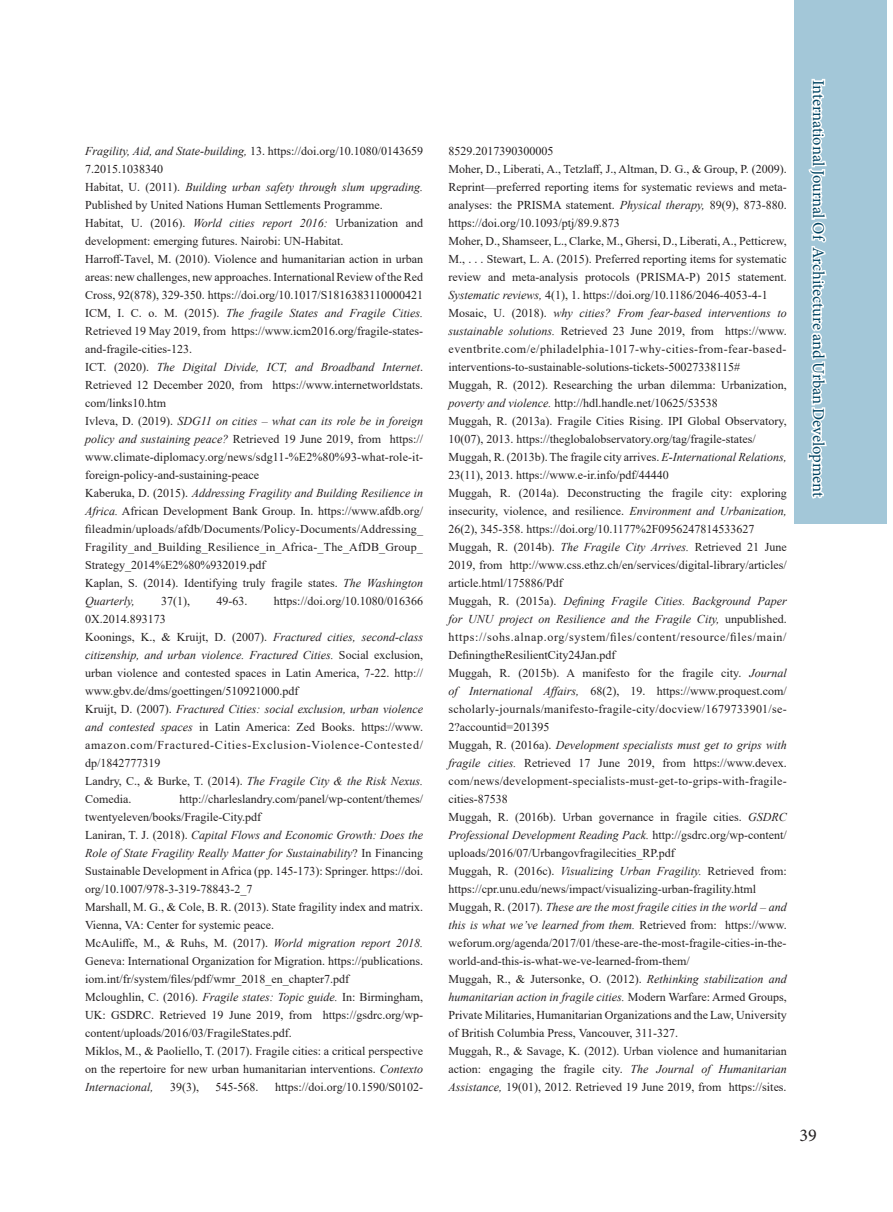
<style>
.page{position:relative;width:893px;height:1212px;background:#fff}
.page>*{position:absolute;margin:0;border:0;box-sizing:border-box;transform-origin:0 0}
.t1{font:18px "Minion Pro";color:#231f20}
.t2{font:16.5px "Minion Pro";letter-spacing:-.005em;color:#004462}
.متن_لاتین_اصلی{font:12px/18px "Times New Roman";color:#231f20;text-align:justify}
.s1{font-style:italic}
</style>
<div class="page">
<div style="left:794px;top:0;width:92px;height:524px;background:#a3c7d8"></div>
<svg style="left:807px;top:78px;width:20px;height:421px"></svg>
<p class="متن_لاتین_اصلی" style="left:85px;top:142px;width:340px"><span class="s1">Fragility, Aid, and State-building,</span> 13. https://doi.org/10.1080/0143659<br>7.2015.1038340</p>
<p class="متن_لاتین_اصلی" style="left:85px;top:178px;width:340px">Habitat, U. (2011). <span class="s1">Building urban safety through slum upgrading.<br></span>Published by United Nations Human Settlements Programme.</p>
<p class="متن_لاتین_اصلی" style="left:85px;top:214px;width:340px">Habitat, U. (2016). <span class="s1">World cities report 2016:</span> Urbanization and development: emerging futures. Nairobi: UN-Habitat.</p>
<p class="متن_لاتین_اصلی" style="left:85px;top:250px;width:340px">Harroff-Tavel, M. (2010). Violence and humanitarian action in urban areas: new challenges, new approaches. International Review of the Red Cross, 92(878), 329-350. https://doi.org/10.1017/S1816383110000421</p>
<p class="متن_لاتین_اصلی" style="left:85px;top:304px;width:340px">ICM, I. C. o. M. (2015). <span class="s1">The fragile States and Fragile Cities.<br></span>Retrieved 19 May 2019, from https://www.icm2016.org/fragile-states&shy;and-fragile-cities-123.</p>
<p class="متن_لاتین_اصلی" style="left:85px;top:358px;width:340px">ICT. (2020). <span class="s1">The Digital Divide, ICT, and Broadband Internet</span>.<br>Retrieved 12 December 2020, from https://www.internetworldstats. com/links10.htm</p>
<p class="متن_لاتین_اصلی" style="left:85px;top:412px;width:340px">Ivleva, D. (2019). <span class="s1">SDG11 on cities – what can its role be in foreign policy and sustaining peace?</span> Retrieved 19 June 2019, from https:// www.climate-diplomacy.org/news/sdg11-%E2%80%93-what-role-it&shy;foreign-policy-and-sustaining-peace</p>
<p class="متن_لاتین_اصلی" style="left:85px;top:484px;width:340px">Kaberuka, D. (2015). <span class="s1">Addressing Fragility and Building Resilience in Africa.</span> African Development Bank Group. In. https://www.afdb.org/ fileadmin/uploads/afdb/Documents/Policy-Documents/Addressing_ Fragility_and_Building_Resilience_in_Africa-_The_AfDB_Group_ Strategy_2014%E2%80%932019.pdf</p>
<p class="متن_لاتین_اصلی" style="left:85px;top:574px;width:340px">Kaplan, S. (2014). Identifying truly fragile states. <span class="s1">The Washington<br>Quarterly,</span></p>
<p class="متن_لاتین_اصلی" style="left:161px;top:592px;width:30px">37(1),</p>
<p class="متن_لاتین_اصلی" style="left:217px;top:592px;width:32px">49-63.</p>
<p class="متن_لاتین_اصلی" style="left:274px;top:592px;width:151px">https://doi.org/10.1080/016366</p>
<p class="متن_لاتین_اصلی" style="left:85px;top:610px;width:82px">0X.2014.893173</p>
<p class="متن_لاتین_اصلی" style="left:85px;top:628px;width:340px">Koonings, K., &amp; Kruijt, D. (2007). <span class="s1">Fractured cities, second-class citizenship, and urban violence. Fractured Cities.</span> Social exclusion, urban violence and contested spaces in Latin America, 7-22. http:// www.gbv.de/dms/goettingen/510921000.pdf</p>
<p class="متن_لاتین_اصلی" style="left:85px;top:700px;width:340px">Kruijt, D. (2007). <span class="s1">Fractured Cities: social exclusion, urban violence and contested spaces</span> in Latin America: Zed Books. https://www. amazon.com/Fractured-Cities-Exclusion-Violence-Contested/ dp/1842777319</p>
<p class="متن_لاتین_اصلی" style="left:85px;top:772px;width:340px">Landry, C., &amp; Burke, T. (2014). <span class="s1">The Fragile City &amp; the Risk Nexus.<br></span>Comedia.</p>
<p class="متن_لاتین_اصلی" style="left:85px;top:790px;width:340px;text-indent:95px">http://charleslandry.com/panel/wp-content/themes/ twentyeleven/books/Fragile-City.pdf</p>
<p class="متن_لاتین_اصلی" style="left:85px;top:826px;width:340px">Laniran, T. J. (2018). <span class="s1">Capital Flows and Economic Growth: Does the Role of State Fragility Really Matter for Sustainability</span>? In Financing Sustainable Development in Africa (pp. 145-173): Springer. https://doi. org/10.1007/978-3-319-78843-2_7</p>
<p class="متن_لاتین_اصلی" style="left:85px;top:898px;width:340px">Marshall, M. G., &amp; Cole, B. R. (2013). State fragility index and matrix.<br>Vienna, VA: Center for systemic peace.</p>
<p class="متن_لاتین_اصلی" style="left:85px;top:934px;width:340px">McAuliffe, M., &amp; Ruhs, M. (2017). <span class="s1">World migration report 2018.<br></span>Geneva: International Organization for Migration. https://publications. iom.int/fr/system/files/pdf/wmr_2018_en_chapter7.pdf</p>
<p class="متن_لاتین_اصلی" style="left:85px;top:988px;width:340px">Mcloughlin, C. (2016). <span class="s1">Fragile states: Topic guide.</span> In: Birmingham, UK: GSDRC. Retrieved 19 June 2019, from https://gsdrc.org/wp&shy;content/uploads/2016/03/FragileStates.pdf.</p>
<p class="متن_لاتین_اصلی" style="left:85px;top:1042px;width:340px">Miklos, M., &amp; Paoliello, T. (2017). Fragile cities: a critical perspective on the repertoire for new urban humanitarian interventions. <span class="s1">Contexto Internacional,</span></p>
<p class="متن_لاتین_اصلی" style="left:170px;top:1078px;width:30px">39(3),</p>
<p class="متن_لاتین_اصلی" style="left:216px;top:1078px;width:44px">545-568.</p>
<p class="متن_لاتین_اصلی" style="left:275px;top:1078px;width:149px">https://doi.org/10.1590/S0102-</p>
<p class="متن_لاتین_اصلی" style="left:449px;top:142px;width:106px">8529.2017390300005</p>
<p class="متن_لاتین_اصلی" style="left:449px;top:160px;width:340px">Moher, D., Liberati, A., Tetzlaff, J., Altman, D. G., &amp; Group, P. (2009).<br>Reprint—preferred reporting items for systematic reviews and meta&shy;analyses: the PRISMA statement. <span class="s1">Physical therapy,</span> 89(9), 873-880. https://doi.org/10.1093/ptj/89.9.873</p>
<p class="متن_لاتین_اصلی" style="left:449px;top:232px;width:340px">Moher, D., Shamseer, L., Clarke, M., Ghersi, D., Liberati, A., Petticrew, M., . . . Stewart, L. A. (2015). Preferred reporting items for systematic review and meta-analysis protocols (PRISMA-P) 2015 statement.<br><span class="s1">Systematic reviews,</span> 4(1), 1. https://doi.org/10.1186/2046-4053-4-1</p>
<p class="متن_لاتین_اصلی" style="left:449px;top:304px;width:340px">Mosaic, U. (2018). <span class="s1">why cities? From fear-based interventions to sustainable solutions.</span> Retrieved 23 June 2019, from https://www. eventbrite.com/e/philadelphia-1017-why-cities-from-fear-based&shy;interventions-to-sustainable-solutions-tickets-50027338115#</p>
<p class="متن_لاتین_اصلی" style="left:449px;top:376px;width:340px">Muggah, R. (2012). Researching the urban dilemma: Urbanization, <span class="s1">poverty and violence.</span> http://hdl.handle.net/10625/53538</p>
<p class="متن_لاتین_اصلی" style="left:449px;top:412px;width:340px">Muggah, R. (2013a). Fragile Cities Rising. IPI Global Observatory,<br>10(07), 2013. https://theglobalobservatory.org/tag/fragile-states/</p>
<p class="متن_لاتین_اصلی" style="left:449px;top:448px;width:340px">Muggah, R. (2013b). The fragile city arrives. <span class="s1">E-International Relations,<br></span>23(11), 2013. https://www.e-ir.info/pdf/44440</p>
<p class="متن_لاتین_اصلی" style="left:449px;top:484px;width:340px">Muggah, R. (2014a). Deconstructing the fragile city: exploring insecurity, violence, and resilience. <span class="s1">Environment and Urbanization, </span>26(2), 345-358. https://doi.org/10.1177%2F0956247814533627</p>
<p class="متن_لاتین_اصلی" style="left:449px;top:538px;width:340px">Muggah, R. (2014b). <span class="s1">The Fragile City Arrives.</span> Retrieved 21 June 2019, from http://www.css.ethz.ch/en/services/digital-library/articles/ article.html/175886/Pdf</p>
<p class="متن_لاتین_اصلی" style="left:449px;top:592px;width:340px">Muggah, R. (2015a). <span class="s1">Defining Fragile Cities. Background Paper for UNU project on Resilience and the Fragile City,</span> unpublished. https://sohs.alnap.org/system/files/content/resource/files/main/ DefiningtheResilientCity24Jan.pdf</p>
<p class="متن_لاتین_اصلی" style="left:449px;top:664px;width:340px">Muggah, R. (2015b). A manifesto for the fragile city. <span class="s1">Journal of International Affairs,</span> 68(2), 19. https://www.proquest.com/ scholarly-journals/manifesto-fragile-city/docview/1679733901/se-2?accountid=201395</p>
<p class="متن_لاتین_اصلی" style="left:449px;top:736px;width:340px">Muggah, R. (2016a). <span class="s1">Development specialists must get to grips with fragile cities.</span> Retrieved 17 June 2019, from https://www.devex. com/news/development-specialists-must-get-to-grips-with-fragile&shy;cities-87538</p>
<p class="متن_لاتین_اصلی" style="left:449px;top:808px;width:340px">Muggah, R. (2016b). Urban governance in fragile cities. <span class="s1">GSDRC Professional Development Reading Pack.</span> http://gsdrc.org/wp-content/ uploads/2016/07/Urbangovfragilecities_RP.pdf</p>
<p class="متن_لاتین_اصلی" style="left:449px;top:862px;width:340px">Muggah, R. (2016c). <span class="s1">Visualizing Urban Fragility.</span> Retrieved from: https://cpr.unu.edu/news/impact/visualizing-urban-fragility.html</p>
<p class="متن_لاتین_اصلی" style="left:449px;top:898px;width:340px">Muggah, R. (2017). <span class="s1">These are the most fragile cities in the world – and this is what we’ve learned from them.</span> Retrieved from: https://www. weforum.org/agenda/2017/01/these-are-the-most-fragile-cities-in-the&shy;world-and-this-is-what-we-ve-learned-from-them/</p>
<p class="متن_لاتین_اصلی" style="left:449px;top:970px;width:340px">Muggah, R., &amp; Jutersonke, O. (2012). <span class="s1">Rethinking stabilization and humanitarian action in fragile cities.</span> Modern Warfare: Armed Groups, Private Militaries, Humanitarian Organizations and the Law, University of British Columbia Press, Vancouver, 311-327.</p>
<p class="متن_لاتین_اصلی" style="left:449px;top:1042px;width:340px">Muggah, R., &amp; Savage, K. (2012). Urban violence and humanitarian action: engaging the fragile city. <span class="s1">The Journal of Humanitarian Assistance,</span> 19(01), 2012. Retrieved 19 June 2019, from https://sites.</p>
<h2 class="t2" style="left:829px;top:80px;width:419px;rotate:90deg">International Journal Of Architecture and Urban Development</h2>
<h1 class="t1" style="left:800px;top:1123px;width:19px">39</h1>
</div>
